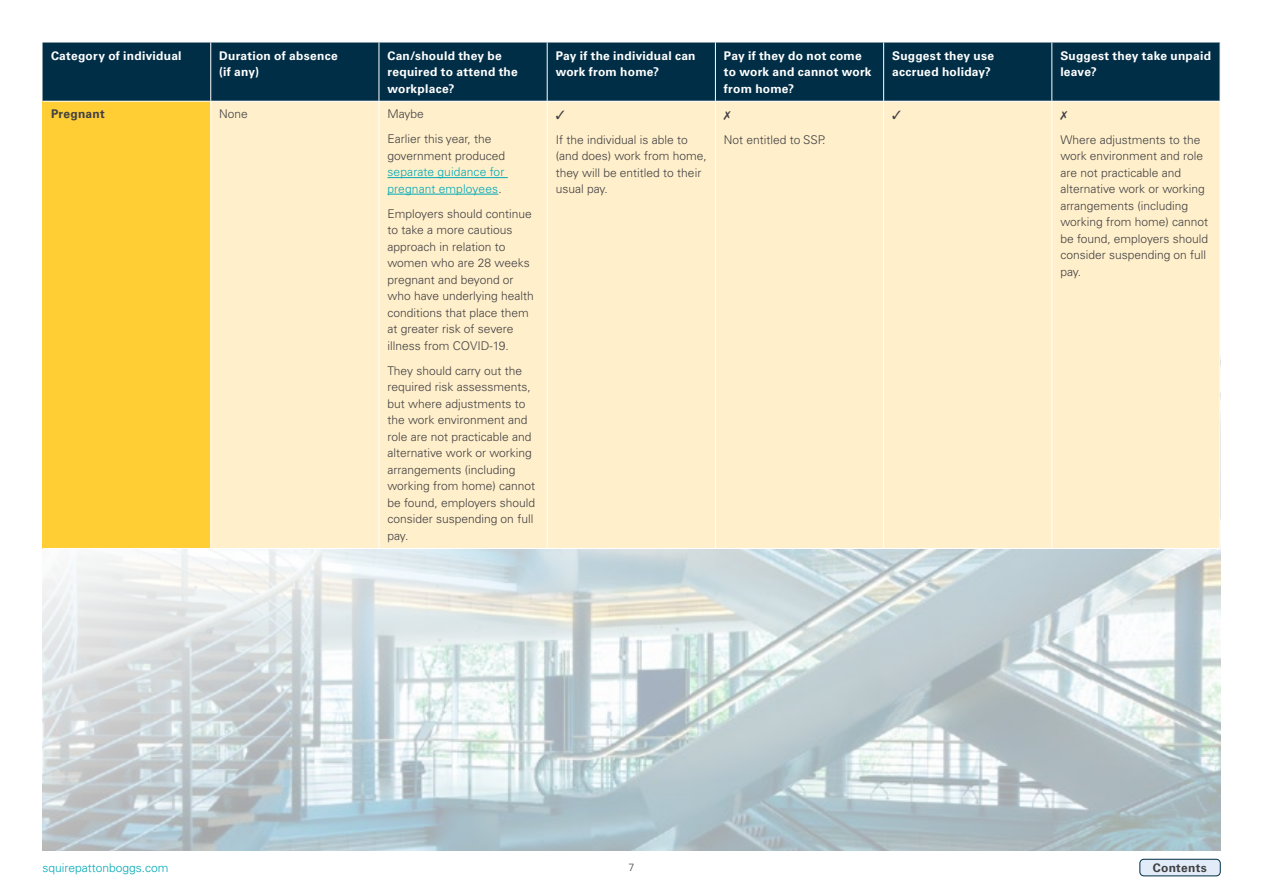
<style>
.page{position:relative;width:1263px;height:893px;background:#fff}
.page>*{position:absolute;margin:0;border:0;box-sizing:border-box;transform-origin:0 0}
.t1{font:300 12px/16.5px "Univers LTCYR 45";color:#414042}
.t2{font:700 12px/16.5px "Univers LTCYR 65";letter-spacing:.02em;color:#fff}
.t3{font:300 12px/16.5px "Univers LTCYR 45";letter-spacing:.005em;color:#00a9b7}
.t4{font:700 12px "Univers LTCYR 65";letter-spacing:.025em;color:#414042}
.t5{font:300 10.5px "Univers LTCYR 45";color:#414042}
.s1{color:#414042}
</style>
<div class="page">
<div style="left:1140px;top:859px;width:80px;height:17px;background:#e1ecf8;border-radius:4px"></div>
<div style="left:1140px;top:859px;width:80px;height:17px;border:1px solid #002e46;border-radius:4px"></div>
<img style="left:43px;top:549px;width:1177px;height:301px">
<div style="left:43px;top:43px;width:1177px;height:58px;background:#002e46"></div>
<div style="left:43px;top:101px;width:168px;height:447px;background:#ffce35"></div>
<div style="left:211px;top:102px;width:1009px;height:446px;background:#ffefcb"></div>
<hr style="left:210px;top:102px;width:1px;height:446px;background:#fff">
<hr style="left:379px;top:102px;width:1px;height:446px;background:#fff">
<hr style="left:547px;top:102px;width:1px;height:446px;background:#fff">
<hr style="left:715px;top:102px;width:1px;height:446px;background:#fff">
<hr style="left:883px;top:102px;width:1px;height:446px;background:#fff">
<hr style="left:1051px;top:102px;width:1px;height:446px;background:#fff">
<hr style="left:210px;top:43px;width:1px;height:58px;background:#fff">
<hr style="left:379px;top:43px;width:1px;height:58px;background:#fff">
<hr style="left:547px;top:43px;width:1px;height:58px;background:#fff">
<hr style="left:715px;top:43px;width:1px;height:58px;background:#fff">
<hr style="left:883px;top:43px;width:1px;height:58px;background:#fff">
<hr style="left:1051px;top:43px;width:1px;height:58px;background:#fff">
<hr style="left:43px;top:101px;width:168px;height:1px;background:#fff">
<hr style="left:387px;top:177px;width:121px;height:1px;background:#00a9b7">
<hr style="left:387px;top:194px;width:111px;height:1px;background:#00a9b7">
<svg style="left:556px;top:110px;width:8px;height:9px"></svg>
<svg style="left:724px;top:111px;width:7px;height:9px"></svg>
<svg style="left:892px;top:110px;width:9px;height:9px"></svg>
<svg style="left:1060px;top:111px;width:7px;height:9px"></svg>
<p class="t2" style="left:51px;top:47px;width:132px">Category of individual</p>
<p class="t2" style="left:219px;top:47px;width:120px">Duration of absence (if any)</p>
<p class="t2" style="left:387px;top:47px;width:132px">Can/should they be required to attend the workplace?</p>
<p class="t2" style="left:556px;top:47px;width:141px">Pay if the individual can work from home?</p>
<p class="t2" style="left:724px;top:47px;width:149px">Pay if they do not come to work and cannot work from home?</p>
<p class="t2" style="left:892px;top:47px;width:104px">Suggest they use accrued holiday?</p>
<p class="t2" style="left:1060px;top:47px;width:152px">Suggest they take unpaid leave?</p>
<p class="t4" style="left:51px;top:106px;width:55px">Pregnant</p>
<p class="t1" style="left:219px;top:106px;width:30px">None</p>
<p class="t1" style="left:387px;top:101px;width:106px;line-height:25px">Maybe<br>Earlier this year, the</p>
<p class="t1" style="left:387px;top:147px;width:119px">government produced</p>
<p class="t3" style="left:387px;top:164px;width:118px">separate guidance for pregnant employees<span class="s1">.</span></p>
<p class="t1" style="left:387px;top:205px;width:148px">Employers should continue to take a more cautious approach in relation to women who are 28 weeks pregnant and beyond or who have underlying health conditions that place them at greater risk of severe illness from COVID-19.</p>
<p class="t1" style="left:387px;top:362px;width:149px">They should carry out the required risk assessments, but where adjustments to the work environment and role are not practicable and alternative work or working arrangements (including working from home) cannot be found, employers should consider suspending on full pay.</p>
<p class="t1" style="left:556px;top:131px;width:153px">If the individual is able to (and does) work from home, they will be entitled to their usual pay.</p>
<p class="t1" style="left:724px;top:131px;width:103px">Not entitled to SSP.</p>
<p class="t1" style="left:1060px;top:131px;width:149px">Where adjustments to the work environment and role are not practicable and alternative work or working arrangements (including working from home) cannot be found, employers should consider suspending on full pay.</p>
<p class="t3" style="left:43px;top:859px;width:128px">squirepattonboggs.com</p>
<p class="t5" style="left:628px;top:860px;width:7px">7</p>
<p class="t4" style="left:1153px;top:859px;width:55px">Contents</p>
</div>
